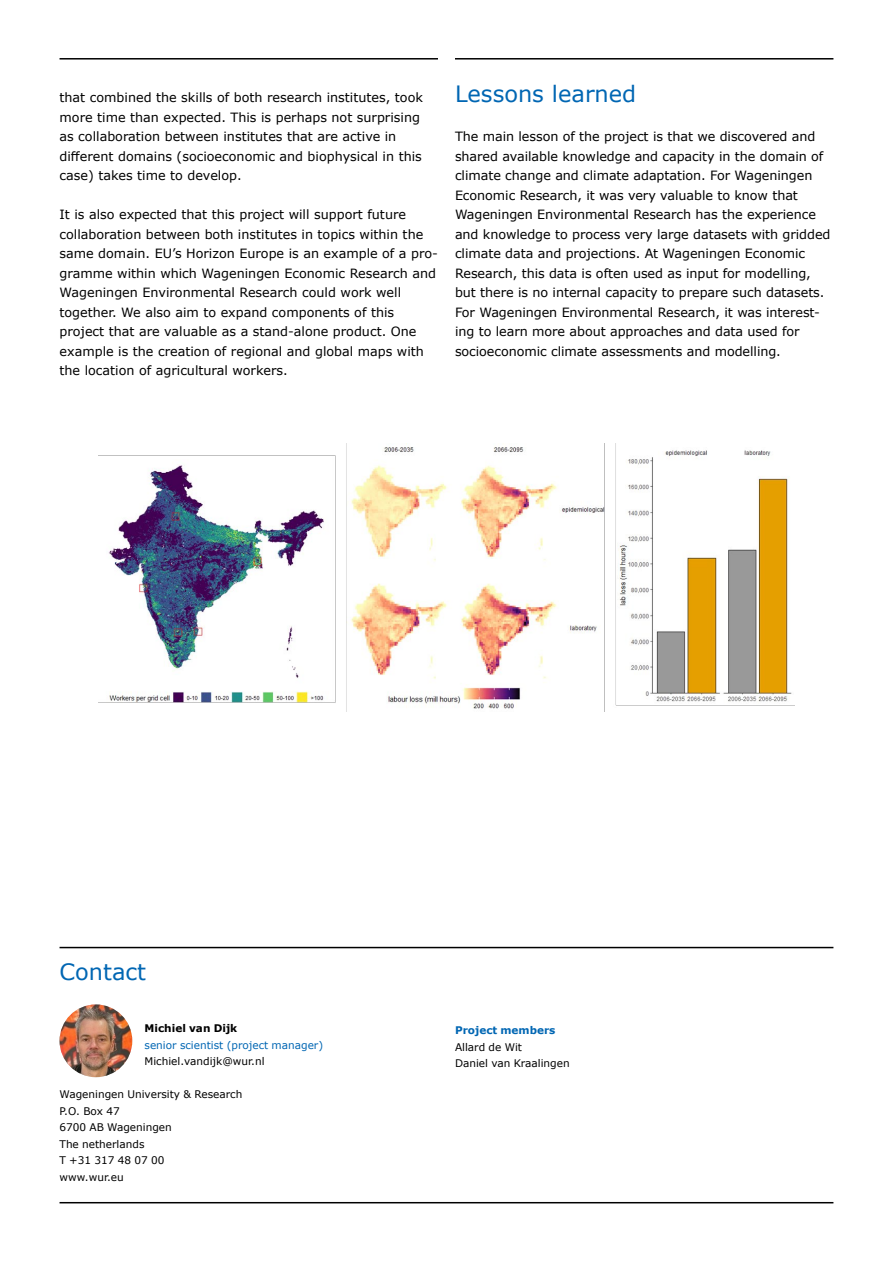
<style>
.page{position:relative;width:893px;height:1263px;background:#fff}
.page>*{position:absolute;margin:0;border:0;box-sizing:border-box;transform-origin:0 0}
.t1{font:22.5px "Verdana";color:#0066b3}
.t2{font:12.75px/19.5px "Verdana";color:#000}
.t3{font:10.5px/16.5px "Verdana";color:#000}
.t4{font:10.5px "Verdana";color:#0066b3}
.t5{font:700 10.5px "Verdana";color:#000}
.t6{font:700 10.5px "Verdana";color:#0066b3}
</style>
<div class="page">
<hr style="left:455px;top:58px;width:378px;height:2px;background:#000">
<hr style="left:60px;top:58px;width:378px;height:2px;background:#000">
<hr style="left:60px;top:1202px;width:773px;height:1px;background:#000">
<hr style="left:60px;top:947px;width:773px;height:1px;background:#000">
<img style="left:60px;top:1004px;width:72px;height:73px;border-radius:36px">
<img style="left:98px;top:444px;width:697px;height:267px">
<p class="t2" style="left:60px;top:88px;width:365px">that combined the skills of both research institutes, took more time than expected. This is perhaps not surprising as collaboration between institutes that are active in different domains (socioeconomic and biophysical in this case) takes time to develop.</p>
<p class="t2" style="left:60px;top:205px;width:380px">It is also expected that this project will support future collaboration between both institutes in topics within the same domain. EU’s Horizon Europe is an example of a pro&shy;gramme within which Wageningen Economic Research and Wageningen Environmental Research could work well together. We also aim to expand components of this project that are valuable as a stand-alone product. One example is the creation of regional and global maps with the location of agricultural workers.</p>
<h1 class="t1" style="left:455px;top:78px;width:183px">Lessons learned</h1>
<p class="t2" style="left:455px;top:127px;width:377px">The main lesson of the project is that we discovered and shared available knowledge and capacity in the domain of climate change and climate adaptation. For Wageningen Economic Research, it was very valuable to know that Wageningen Environmental Research has the experience and knowledge to process very large datasets with gridded climate data and projections. At Wageningen Economic Research, this data is often used as input for modelling, but there is no internal capacity to prepare such datasets.<br>For Wageningen Environmental Research, it was interest&shy;ing to learn more about approaches and data used for socioeconomic climate assessments and modelling.</p>
<h1 class="t1" style="left:60px;top:956px;width:88px">Contact</h1>
<p class="t5" style="left:145px;top:1021px;width:94px">Michiel van Dijk</p>
<p class="t4" style="left:145px;top:1038px;width:180px">senior scientist (project manager)</p>
<p class="t3" style="left:145px;top:1053px;width:121px">Michiel.vandijk@wur.nl</p>
<p class="t3" style="left:60px;top:1086px;width:184px">Wageningen University &amp; Research<br>P.O. Box 47<br>6700 AB Wageningen<br>The netherlands<br>T +31 317 48 07 00<br>www.wur.eu</p>
<p class="t6" style="left:455px;top:1023px;width:102px">Project members</p>
<p class="t3" style="left:455px;top:1038px;width:116px">Allard de Wit<br>Daniel van Kraalingen</p>
</div>
